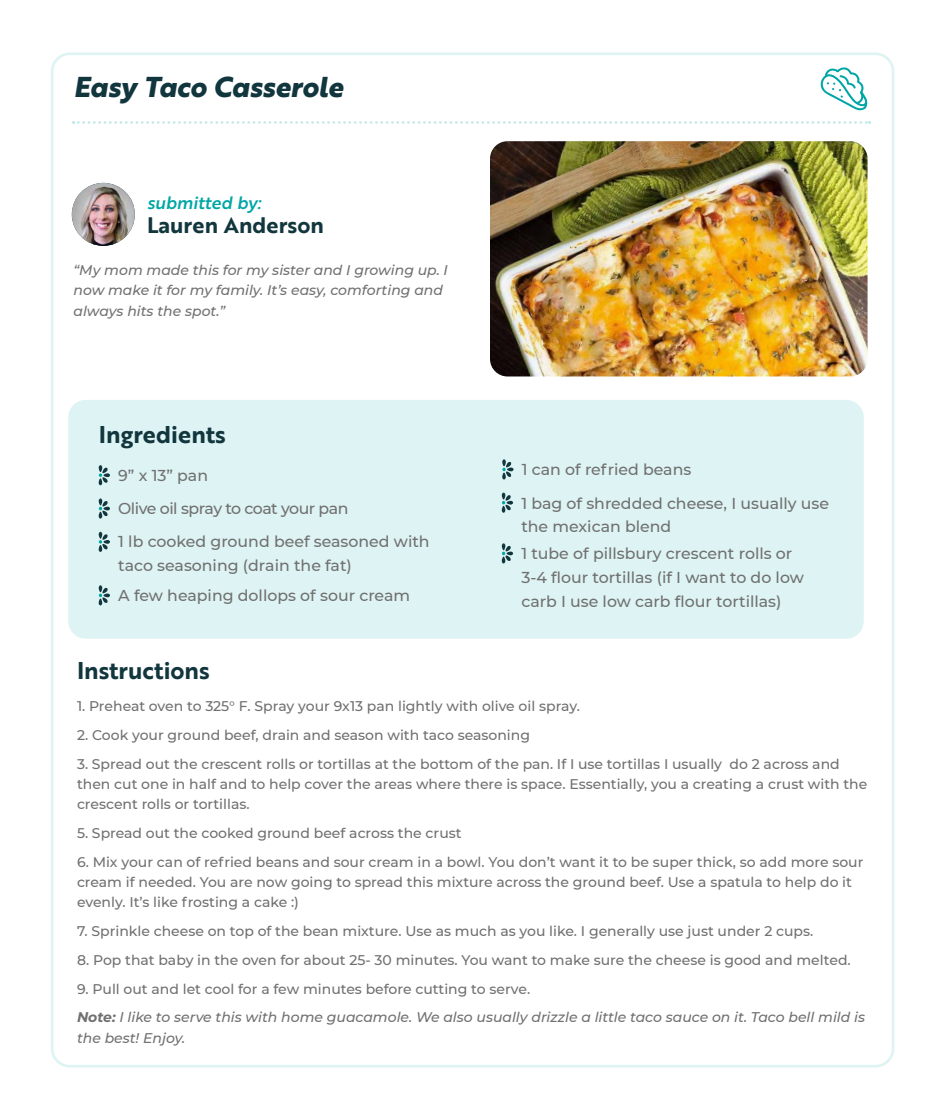
<style>
.page{position:relative;width:945px;height:1120px;background:#fff}
.page>*{position:absolute;margin:0;border:0;box-sizing:border-box;transform-origin:0 0}
.t1{font:28px "Brother 1816 Extra Bold Italic";color:#12363d}
.t2{font:23.62px "Brother 1816 Bold";color:#12363d}
.t3{font:21.88px "Brother 1816 Bold";color:#12363d}
.t4{font:17.5px "Brother 1816 Medium Italic";color:#00a6a6}
.t5{font:500 15.75px/23.6px "Montserrat";color:#707070}
.t6{font:500 15.75px "Montserrat";letter-spacing:-.03em;color:#707070}
.t7{font:500 14px/20.1px "Montserrat";color:#707070}
.t8{font:italic 500 14px/20.1px "Montserrat";color:#707070}
.s1{font-style:normal}
.s2{font-weight:700}
</style>
<div class="page">
<img style="left:490px;top:141px;width:378px;height:235px">
<svg style="left:73px;top:121px;width:797px;height:3px"></svg>
<div style="left:68px;top:400px;width:796px;height:239px;background:#def3f3;border-radius:17px"></div>
<svg style="left:99px;top:465px;width:11px;height:20px"></svg>
<svg style="left:99px;top:532px;width:11px;height:20px"></svg>
<svg style="left:99px;top:585px;width:11px;height:20px"></svg>
<svg style="left:99px;top:498px;width:11px;height:21px"></svg>
<svg style="left:502px;top:493px;width:11px;height:20px"></svg>
<svg style="left:502px;top:543px;width:11px;height:21px"></svg>
<svg style="left:502px;top:459px;width:12px;height:21px"></svg>
<img style="left:72px;top:183px;width:63px;height:63px;border-radius:32px">
<svg style="left:820px;top:67px;width:47px;height:43px"></svg>
<h1 class="t1" style="left:74px;top:66px;width:271px">Easy Taco Casserole</h1>
<p class="t4" style="left:147px;top:189px;width:116px">submitted by:</p>
<h3 class="t3" style="left:147px;top:209px;width:178px">Lauren Anderson</h3>
<p class="t8" style="left:74px;top:260px;width:376px">“My mom made this for my sister and I growing up. I now make it for my family. It’s easy, comforting and always hits the spot.”</p>
<h2 class="t2" style="left:99px;top:417px;width:128px">Ingredients</h2>
<p class="t5" style="left:118px;top:463px;width:91px">9” x 13” pan</p>
<p class="t5" style="left:522px;top:457px;width:171px">1 can of refried beans</p>
<p class="t6" style="left:118px;top:498px;width:232px">Olive oil spray to coat your pan</p>
<p class="t5" style="left:521px;top:491px;width:309px">1 bag of shredded cheese, I usually use the mexican blend</p>
<p class="t5" style="left:521px;top:541px;width:284px">1 tube of pillsbury crescent rolls or<br>3-4 flour tortillas (if I want to do low carb I use low carb flour tortillas)</p>
<p class="t5" style="left:118px;top:529px;width:313px">1 lb cooked ground beef seasoned with taco seasoning (drain the fat)</p>
<p class="t5" style="left:118px;top:583px;width:293px">A few heaping dollops of sour cream</p>
<h2 class="t2" style="left:77px;top:652px;width:134px">Instructions</h2>
<p class="t7" style="left:77px;top:695px;width:505px">1. Preheat oven to 325° F. Spray your 9x13 pan lightly with olive oil spray.</p>
<p class="t7" style="left:77px;top:724px;width:455px">2. Cook your ground beef, drain and season with taco seasoning</p>
<p class="t7" style="left:77px;top:753px;width:792px">3. Spread out the crescent rolls or tortillas at the bottom of the pan. If I use tortillas I usually do 2 across and then cut one in half and to help cover the areas where there is space. Essentially, you a creating a crust with the crescent rolls or tortillas.</p>
<p class="t7" style="left:77px;top:822px;width:386px">5. Spread out the cooked ground beef across the crust</p>
<p class="t7" style="left:77px;top:851px;width:788px">6. Mix your can of refried beans and sour cream in a bowl. You don’t want it to be super thick, so add more sour cream if needed. You are now going to spread this mixture across the ground beef. Use a spatula to help do it evenly. It’s like frosting a cake :)</p>
<p class="t7" style="left:77px;top:920px;width:738px">7. Sprinkle cheese on top of the bean mixture. Use as much as you like. I generally use just under 2 cups.</p>
<p class="t7" style="left:77px;top:949px;width:775px">8. Pop that baby in the oven for about 25- 30 minutes. You want to make sure the cheese is good and melted.</p>
<p class="t8" style="left:77px;top:974px;width:790px;line-height:28.9px"><span class="s1">9. Pull out and let cool for a few minutes before cutting to serve.<br></span><span class="s2">Note:</span> I like to serve this with home guacamole. We also usually drizzle a little taco sauce on it. Taco bell mild is</p>
<p class="t8" style="left:77px;top:1027px;width:110px">the best! Enjoy.</p>
</div>
